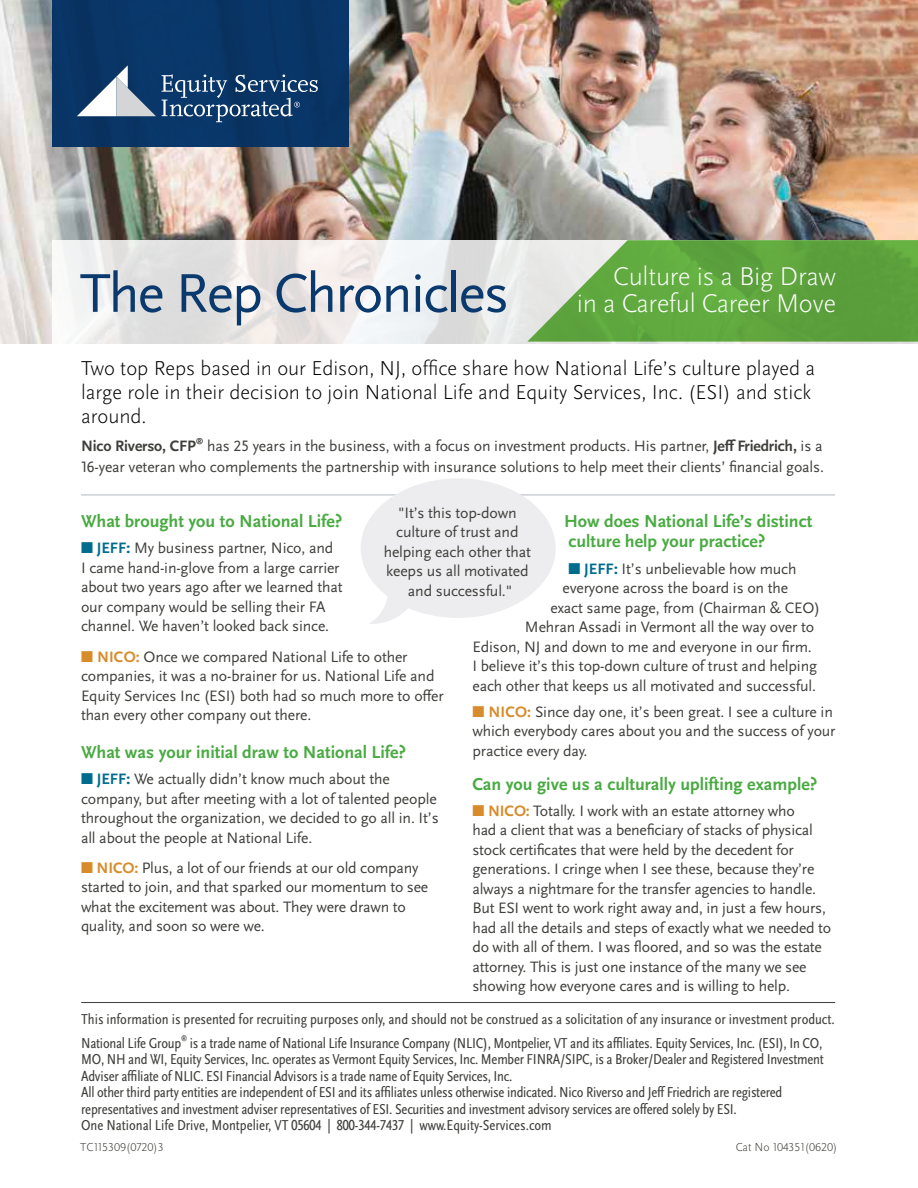
<style>
.page{position:relative;width:918px;height:1188px;background:#fff}
.page>*{position:absolute;margin:0;border:0;box-sizing:border-box;transform-origin:0 0}
.t1{font:57px "Scala Sans OT";letter-spacing:-.03em;color:#0a396e}
.t2{font:300 26.85px/27px "Scala Sans OT";letter-spacing:-.01em;color:#fff;text-align:right}
.t3{font:300 21px/24px "Scala Sans OT";color:#000}
.t4{font:700 18px/20.2px "Scala Sans OT";color:#49aa42}
.t5{font:15.75px/19.5px "Scala Sans OT";letter-spacing:-.01em;color:#3f403c}
.t6{font:700 15.75px "Scala Sans OT";letter-spacing:-.01em;color:#3f403c}
.t7{font:condensed 15px/16.5px "Scala Sans OT";letter-spacing:-.015em;color:#3f403c}
.t8{font:300 12px "Scala Sans OT";color:#3f403c}
.t9{font:700 7.8px "Scala Sans OT";color:#3f403c}
.t10{font:condensed 7.5px "Scala Sans OT";color:#3f403c}
.s1{font-weight:700}
.s2{color:#006c8d}
.s3{font-weight:700;color:#006c8d}
.s4{font-weight:900;color:#006c8d}
.s5{color:#d88b2a}
.s6{font-weight:700;color:#d88b2a}
</style>
<div class="page">
<img style="left:0;top:0;width:918px;height:343px">
<svg style="left:52px;top:240px;width:866px;height:103px"></svg>
<hr style="left:81px;top:494px;width:754px;height:2px;background:#ccd0d5">
<div style="left:52px;top:0;width:297px;height:147px;background:#093667"></div>
<svg style="left:361px;top:478px;width:195px;height:146px"></svg>
<svg style="left:527px;top:240px;width:391px;height:102px;background:#70ae54"></svg>
<svg style="left:77px;top:65px;width:79px;height:51px"></svg>
<svg style="left:162px;top:74px;width:156px;height:48px"></svg>
<hr style="left:81px;top:1002px;width:754px;height:1px;background:#3f403c">
<h1 class="t1" style="left:80px;top:259px;width:431px">The Rep Chronicles</h1>
<h2 class="t2" style="left:577px;top:263px;width:261px">Culture is a Big Draw<br>in a Careful Career Move</h2>
<h3 class="t3" style="left:81px;top:356px;width:736px">Two top Reps based in our Edison, NJ, office share how National Life’s culture played a large role in their decision to join National Life and Equity Services, Inc. (ESI) and stick around.</h3>
<p class="t6" style="left:81px;top:436px;width:117px">Nico Riverso, CFP</p>
<p class="t9" style="left:196px;top:436px;width:9px">®</p>
<p class="t5" style="left:81px;top:435px;width:745px;line-height:21px;text-align:right">has 25 years in the business, with a focus on investment products. His partner, <span class="s1">Jeff Friedrich,</span> is a<br>16-year veteran who complements the partnership with insurance solutions to help meet their clients’ financial goals.</p>
<p class="t4" style="left:564px;top:511px;width:250px">How does National Life’s distinct culture help your practice?</p>
<p class="t5" style="left:568px;top:559px;width:230px"><span class="s2">■</span> <span class="s3">JEFF</span><span class="s4">:</span> It’s unbelievable how much</p>
<p class="t5" style="left:562px;top:578px;width:227px">everyone across the board is on the</p>
<p class="t5" style="left:550px;top:598px;width:271px">exact same page, from (Chairman &amp; CEO)</p>
<p class="t5" style="left:525px;top:617px;width:291px">Mehran Assadi in Vermont all the way over to</p>
<p class="t5" style="left:473px;top:637px;width:341px">Edison, NJ and down to me and everyone in our firm.</p>
<p class="t5" style="left:473px;top:656px;width:346px">I believe it’s this top-down culture of trust and helping</p>
<p class="t5" style="left:473px;top:676px;width:345px">each other that keeps us all motivated and successful.</p>
<p class="t5" style="left:473px;top:702px;width:365px"><span class="s5">■</span> <span class="s6">NICO:</span> Since day one, it’s been great. I see a culture in which everybody cares about you and the success of your practice every day.</p>
<p class="t4" style="left:472px;top:774px;width:346px">Can you give us a culturally uplifting example?</p>
<p class="t5" style="left:472px;top:801px;width:360px"><span class="s5">■</span> <span class="s6">NICO:</span> Totally. I work with an estate attorney who<br>had a client that was a beneficiary of stacks of physical stock certificates that were held by the decedent for generations. I cringe when I see these, because they’re always a nightmare for the transfer agencies to handle.<br>But ESI went to work right away and, in just a few hours, had all the details and steps of exactly what we needed to do with all of them. I was floored, and so was the estate attorney. This is just one instance of the many we see showing how everyone cares and is willing to help.</p>
<p class="t5" style="left:384px;top:503px;width:149px;text-align:center">"It’s this top-down culture of trust and helping each other that keeps us all motivated and successful."</p>
<p class="t4" style="left:81px;top:511px;width:263px">What brought you to National Life?</p>
<p class="t5" style="left:81px;top:538px;width:263px"><span class="s2">■</span> <span class="s3">JEFF</span><span class="s4">:</span> My business partner, Nico, and<br>I came hand-in-glove from a large carrier about two years ago after we learned that our company would be selling their FA channel. We haven’t looked back since.</p>
<p class="t5" style="left:81px;top:647px;width:364px"><span class="s5">■</span> <span class="s6">NICO:</span> Once we compared National Life to other companies, it was a no-brainer for us. National Life and Equity Services Inc (ESI) both had so much more to offer than every other company out there.</p>
<p class="t4" style="left:81px;top:742px;width:327px">What was your initial draw to National Life?</p>
<p class="t5" style="left:81px;top:769px;width:359px"><span class="s2">■</span> <span class="s3">JEFF</span><span class="s4">:</span> We actually didn’t know much about the company, but after meeting with a lot of talented people throughout the organization, we decided to go all in. It’s all about the people at National Life.</p>
<p class="t5" style="left:81px;top:858px;width:349px"><span class="s5">■</span> <span class="s6">NICO:</span> Plus, a lot of our friends at our old company started to join, and that sparked our momentum to see what the excitement was about. They were drawn to quality, and soon so were we.</p>
<p class="t7" style="left:81px;top:1008px;width:755px;line-height:23.2px">This information is presented for recruiting purposes only, and should not be construed as a solicitation of any insurance or investment product.<br>National Life Group</p>
<p class="t10" style="left:181px;top:1033px;width:8px">®</p>
<p class="t7" style="left:81px;top:1035px;width:744px;text-indent:109px">is a trade name of National Life Insurance Company (NLIC), Montpelier, VT and its affiliates. Equity Services, Inc. (ESI), In CO, MO, NH and WI, Equity Services, Inc. operates as Vermont Equity Services, Inc. Member FINRA/SIPC, is a Broker/Dealer and Registered Investment Adviser affiliate of NLIC. ESI Financial Advisors is a trade name of Equity Services, Inc.<br>All other third party entities are independent of ESI and its affiliates unless otherwise indicated. Nico Riverso and Jeff Friedrich are registered representatives and investment adviser representatives of ESI. Securities and investment advisory services are offered solely by ESI.<br>One National Life Drive, Montpelier, VT 05604 | 800-344-7437 | www.Equity-Services.com</p>
<p class="t8" style="left:80px;top:1140px;width:85px">TC115309(0720)3</p>
<p class="t8" style="left:736px;top:1140px;width:103px">Cat No 104351(0620)</p>
</div>
